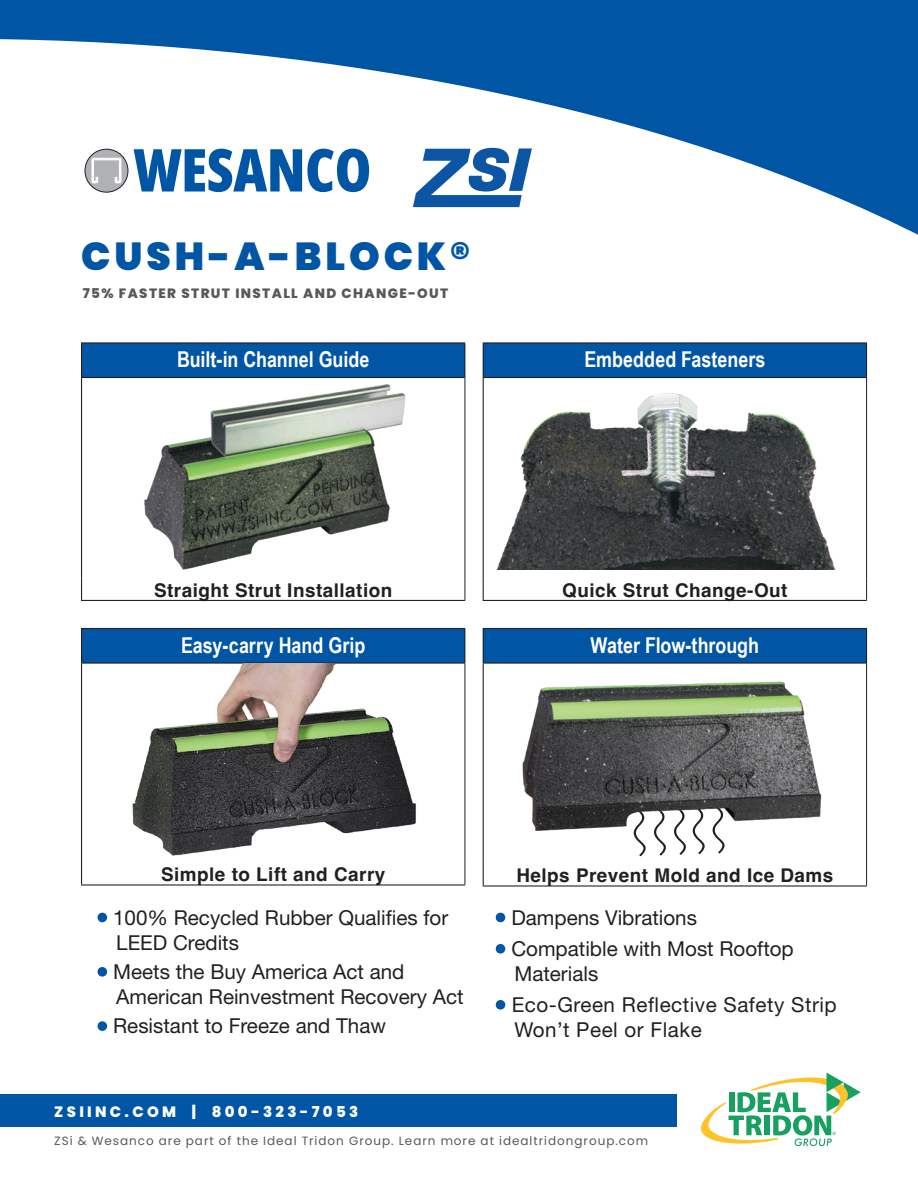
<style>
.page{position:relative;width:918px;height:1188px;background:#fff}
.page>*{position:absolute;margin:0;border:0;box-sizing:border-box;transform-origin:0 0}
.t1{font:900 39px "Poppins";letter-spacing:.1em;color:#0155a5}
.t2{font:700 21.9px "Arial Narrow";color:#fff}
.t3{font:20.55px/24.8px "Helvetica Neue LT Std";color:#231f20}
.t4{font:20.55px/24.8px "Helvetica Neue LT Std";letter-spacing:.025em;color:#231f20}
.t5{font:700 18.9px "Helvetica";letter-spacing:.025em;color:#231f20}
.t6{font:800 15px "Poppins";letter-spacing:.22em;color:#fff}
.t7{font:800 13.5px "Poppins";letter-spacing:.1em;color:#57585a}
.t8{font:12px "Poppins";letter-spacing:.08em;color:#57585a}
.s1{color:#0155a5}
</style>
<div class="page">
<svg style="left:639px;top:842px;width:86px;height:15px"></svg>
<div style="left:82px;top:343px;width:383px;height:35px;background:#0155a5"></div>
<svg style="left:82px;top:378px;width:383px;height:222px"></svg>
<hr style="left:81px;top:378px;width:1px;height:200px;background:#231f20">
<hr style="left:465px;top:378px;width:1px;height:200px;background:#231f20">
<hr style="left:81px;top:342px;width:384px;height:1px;background:#231f20">
<hr style="left:81px;top:343px;width:1px;height:34px;background:#231f20">
<hr style="left:81px;top:377px;width:384px;height:1px;background:#231f20">
<hr style="left:465px;top:343px;width:1px;height:35px;background:#231f20">
<svg style="left:81px;top:578px;width:1px;height:22px"></svg>
<hr style="left:81px;top:600px;width:384px;height:1px;background:#231f20">
<svg style="left:465px;top:578px;width:1px;height:22px"></svg>
<img style="left:136px;top:381px;width:275px;height:193px">
<div style="left:82px;top:629px;width:383px;height:34px;background:#0155a5"></div>
<svg style="left:82px;top:664px;width:383px;height:220px"></svg>
<hr style="left:81px;top:664px;width:1px;height:199px;background:#231f20">
<hr style="left:465px;top:663px;width:1px;height:200px;background:#231f20">
<hr style="left:81px;top:628px;width:384px;height:1px;background:#231f20">
<hr style="left:81px;top:629px;width:1px;height:34px;background:#231f20">
<hr style="left:81px;top:663px;width:384px;height:1px;background:#231f20">
<hr style="left:465px;top:629px;width:1px;height:34px;background:#231f20">
<svg style="left:81px;top:863px;width:1px;height:21px"></svg>
<hr style="left:81px;top:884px;width:384px;height:2px;background:#231f20">
<svg style="left:465px;top:863px;width:1px;height:21px"></svg>
<img style="left:124px;top:664px;width:299px;height:197px">
<div style="left:483px;top:629px;width:384px;height:34px;background:#0155a5"></div>
<hr style="left:483px;top:664px;width:1px;height:200px;background:#231f20">
<hr style="left:866px;top:663px;width:1px;height:201px;background:#231f20">
<hr style="left:483px;top:628px;width:384px;height:1px;background:#231f20">
<hr style="left:483px;top:629px;width:1px;height:34px;background:#231f20">
<hr style="left:483px;top:663px;width:383px;height:1px;background:#231f20">
<hr style="left:866px;top:629px;width:1px;height:34px;background:#231f20">
<svg style="left:483px;top:864px;width:1px;height:21px"></svg>
<hr style="left:483px;top:885px;width:384px;height:2px;background:#231f20">
<svg style="left:866px;top:864px;width:1px;height:21px"></svg>
<img style="left:522px;top:681px;width:300px;height:161px">
<div style="left:483px;top:343px;width:384px;height:35px;background:#0155a5"></div>
<svg style="left:484px;top:378px;width:382px;height:222px"></svg>
<hr style="left:483px;top:378px;width:1px;height:200px;background:#231f20">
<hr style="left:866px;top:378px;width:1px;height:200px;background:#231f20">
<hr style="left:483px;top:342px;width:384px;height:1px;background:#231f20">
<hr style="left:483px;top:343px;width:1px;height:34px;background:#231f20">
<hr style="left:483px;top:377px;width:383px;height:1px;background:#231f20">
<hr style="left:866px;top:343px;width:1px;height:35px;background:#231f20">
<svg style="left:483px;top:578px;width:1px;height:22px"></svg>
<hr style="left:483px;top:600px;width:384px;height:1px;background:#231f20">
<svg style="left:866px;top:578px;width:1px;height:22px"></svg>
<img style="left:496px;top:386px;width:358px;height:184px">
<svg style="left:0;top:0;width:918px;height:235px"></svg>
<svg style="left:413px;top:148px;width:119px;height:59px"></svg>
<svg style="left:85px;top:149px;width:43px;height:43px"></svg>
<div style="left:85px;top:149px;width:43px;height:44px;border:1px solid #231f20;border-radius:50%"></div>
<svg style="left:91px;top:158px;width:31px;height:26px"></svg>
<svg style="left:134px;top:149px;width:235px;height:43px"></svg>
<svg style="left:701px;top:1072px;width:160px;height:74px"></svg>
<div style="left:0;top:1095px;width:676px;height:32px;background:#0155a5"></div>
<h1 class="t1" style="left:81px;top:234px;width:390px">CUSH-A-BLOCK®</h1>
<p class="t7" style="left:83px;top:285px;width:367px">75% FASTER STRUT INSTALL AND CHANGE-OUT</p>
<p class="t2" style="left:177px;top:347px;width:194px">Built-in Channel Guide</p>
<p class="t2" style="left:584px;top:347px;width:183px">Embedded Fasteners</p>
<p class="t5" style="left:154px;top:578px;width:240px">Straight Strut Installation</p>
<p class="t2" style="left:181px;top:633px;width:186px">Easy-carry Hand Grip</p>
<p class="t5" style="left:562px;top:578px;width:227px">Quick Strut Change-Out</p>
<p class="t2" style="left:591px;top:633px;width:170px">Water Flow-through</p>
<p class="t5" style="left:161px;top:863px;width:226px">Simple to Lift and Carry</p>
<p class="t3" style="left:116px;top:905px;width:333px;text-indent:-19px"><span class="s1">•</span> 100% Recycled Rubber Qualifies for<br>LEED Credits</p>
<p class="t3" style="left:116px;top:959px;width:349px;text-indent:-19px"><span class="s1">•</span> Meets the Buy America Act and<br>American Reinvestment Recovery Act</p>
<p class="t3" style="left:97px;top:1014px;width:290px"><span class="s1">•</span> Resistant to Freeze and Thaw</p>
<p class="t5" style="left:516px;top:864px;width:318px">Helps Prevent Mold and Ice Dams</p>
<p class="t3" style="left:495px;top:905px;width:203px"><span class="s1">•</span> Dampens Vibrations</p>
<p class="t3" style="left:514px;top:936px;width:281px;text-indent:-19px"><span class="s1">•</span> Compatible with Most Rooftop<br>Materials</p>
<p class="t4" style="left:514px;top:992px;width:324px;text-indent:-19px"><span class="s1">•</span> Eco-Green Reflective Safety Strip<br>Won’t Peel or Flake</p>
<p class="t6" style="left:54px;top:1103px;width:306px">ZSIINC.COM | 800-323-7053</p>
<p class="t8" style="left:54px;top:1134px;width:595px">ZSi &amp; Wesanco are part of the Ideal Tridon Group. Learn more at idealtridongroup.com</p>
</div>
